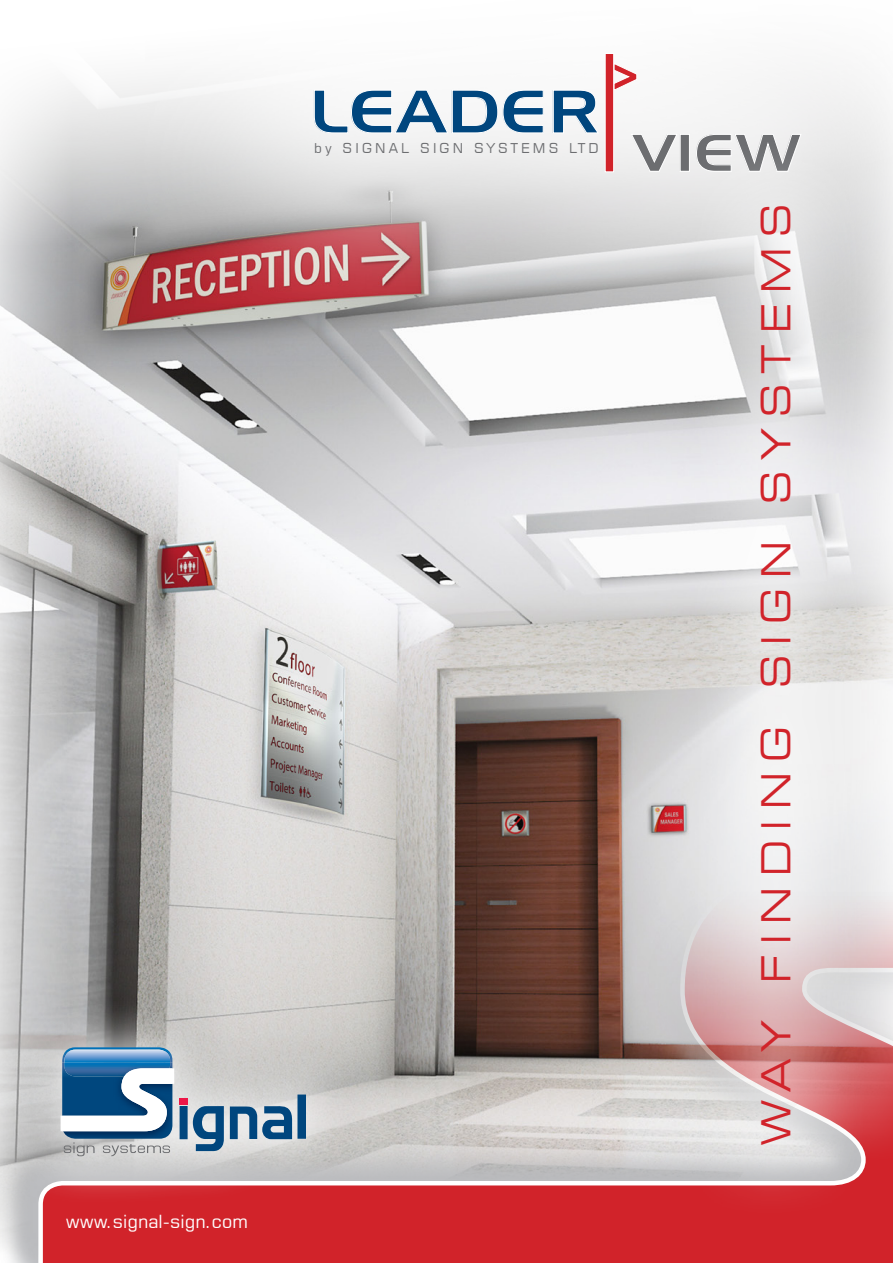
<style>
.page{position:relative;width:893px;height:1263px;background:#fff}
.page>*{position:absolute;margin:0;border:0;box-sizing:border-box;transform-origin:0 0}
.t1{font:60.75px "Hanzel Extended Normal";letter-spacing:.025em;color:#00467e;scale:.77 1}
.t2{font:52.35px "Hanzel Extended Normal";color:#6c6d70;scale:.77 1}
.t3{font:expanded 39.75px "Square 721 BT";letter-spacing:.31em;color:#d1232a;scale:.87 1}
.t4{font:18px "Square 721 BT";color:#fff}
.t5{font:13.5px "Square 721 BT";letter-spacing:.235em;color:#6c6d70}
</style>
<div class="page">
<img style="left:0;top:297px;width:893px;height:957px">
<svg style="left:0;top:81px;width:106px;height:216px"></svg>
<svg style="left:36px;top:862px;width:857px;height:401px;background:#b6807f"></svg>
<div style="left:106px;top:0;width:787px;height:383px;background:#fff;opacity:.75"></div>
<svg style="left:313px;top:89px;width:231px;height:45px"></svg>
<svg style="left:552px;top:89px;width:48px;height:45px"></svg>
<div style="left:605px;top:53px;width:9px;height:119px;background:#d1232a"></div>
<div style="left:605px;top:53px;width:9px;height:119px;border:1px solid #fff"></div>
<svg style="left:630px;top:133px;width:48px;height:40px"></svg>
<div style="left:680px;top:134px;width:10px;height:38px;border:1px solid #fff"></div>
<svg style="left:683px;top:130px;width:187px;height:1089px"></svg>
<div style="left:10px;top:995px;width:347px;height:211px;background:#fff;opacity:.75"></div>
<img style="left:62px;top:1047px;width:110px;height:16px">
<img style="left:64px;top:1049px;width:106px;height:14px">
<img style="left:62px;top:1063px;width:110px;height:76px">
<svg style="left:61px;top:1068px;width:113px;height:63px"></svg>
<svg style="left:64px;top:1142px;width:106px;height:14px"></svg>
<svg style="left:180px;top:1094px;width:125px;height:57px;background:#89a2b8"></svg>
<svg style="left:613px;top:62px;width:25px;height:30px"></svg>
<p class="t4" style="left:66px;top:1210px;width:184px">www.signal-sign.com</p>
<p class="t1" style="left:310px;top:76px;width:377px">LEADER</p>
<p class="t5" style="left:314px;top:139px;width:19px">by</p>
<p class="t5" style="left:343px;top:139px;width:68px">S GI NAL</p>
<p class="t5" style="left:420px;top:139px;width:44px">S GI N</p>
<p class="t5" style="left:474px;top:139px;width:86px">SYSTEMS</p>
<p class="t5" style="left:569px;top:139px;width:31px">LTD</p>
<p class="t2" style="left:633px;top:122px;width:219px">VIEW</p>
<p class="t3" style="left:752px;top:503px;width:345px;rotate:-90deg">SYSTEMS</p>
<p class="t3" style="left:752px;top:688px;width:171px;rotate:-90deg">SIGN</p>
<p class="t3" style="left:752px;top:983px;width:297px;rotate:-90deg">FINDING</p>
<p class="t3" style="left:752px;top:1145px;width:144px;rotate:-90deg">WAY</p>
</div>
